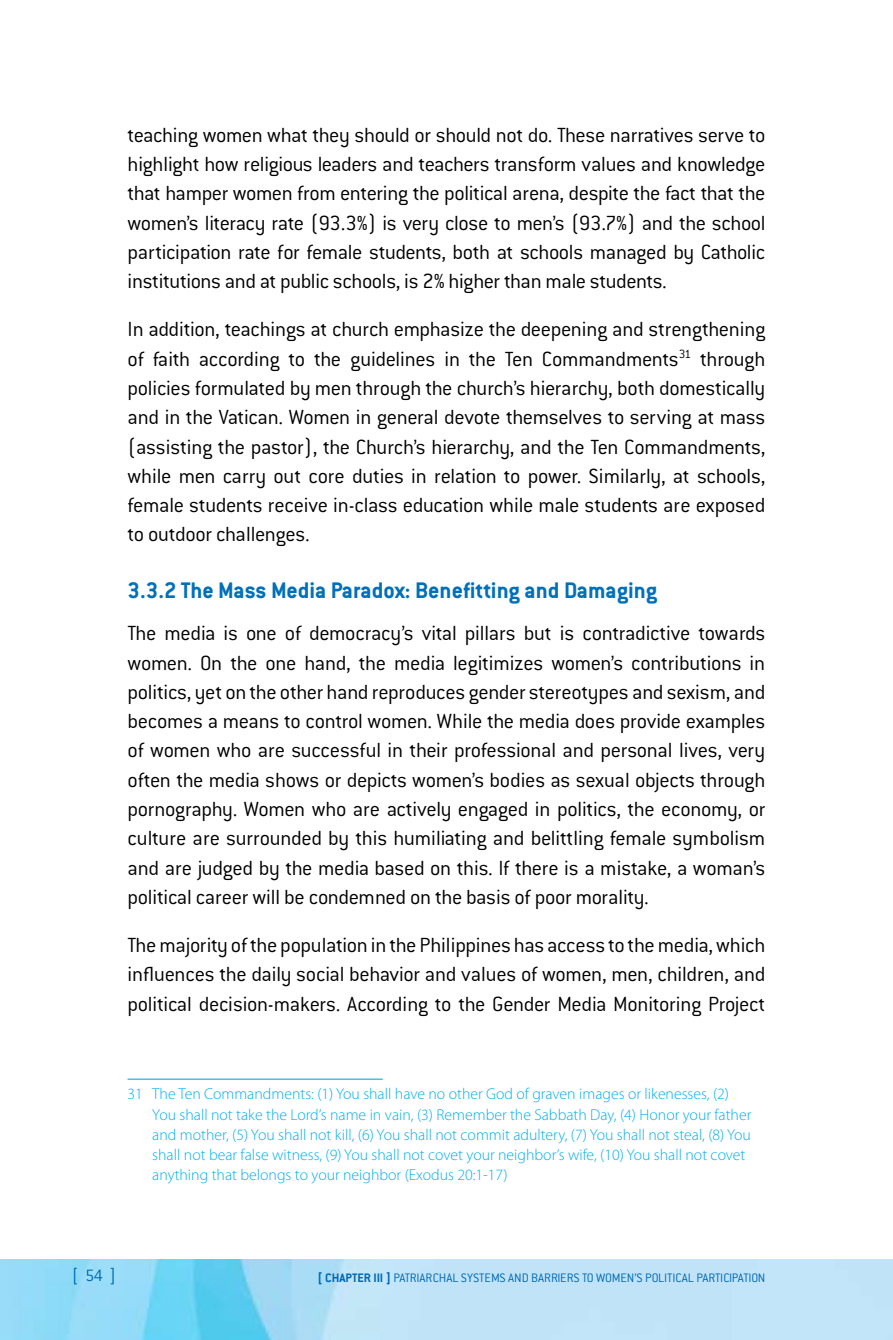
<style>
.page{position:relative;width:893px;height:1340px;background:#fff}
.page>*{position:absolute;margin:0;border:0;box-sizing:border-box;transform-origin:0 0}
.t1{font:700 24.75px "Conduit ITC Std";color:#0070b9}
.t2{font:300 22.5px/29.2px "Conduit ITC Std";letter-spacing:-.015em;color:#000;text-align:justify}
.t3{font:300 18px "Conduit ITC Std";color:#0068b4}
.t4{font:300 15.75px/20.2px "Myriad Pro";color:#00aeef}
.t5{font:300 13.5px "Conduit ITC Std";letter-spacing:-.01em;color:#0068b4}
.t6{font:700 13.5px "Conduit ITC Std";color:#0068b4}
.s1{font-weight:300}
</style>
<div class="page">
<img style="left:0;top:1259px;width:893px;height:80px">
<hr style="left:128px;top:1078px;width:255px;height:1px;background:#00aeef">
<p class="t2" style="left:128px;top:119px;width:639px">teaching women what they should or should not do. These narratives serve to highlight how religious leaders and teachers transform values and knowledge that hamper women from entering the political arena, despite the fact that the women’s literacy rate (93.3%) is very close to men’s (93.7%) and the school participation rate for female students, both at schools managed by Catholic institutions and at public schools, is 2% higher than male students.</p>
<p class="t2" style="left:128px;top:314px;width:639px">In addition, teachings at church emphasize the deepening and strengthening of faith according to the guidelines in the Ten Commandments<sup>31</sup> through policies formulated by men through the church’s hierarchy, both domestically and in the Vatican. Women in general devote themselves to serving at mass (assisting the pastor), the Church’s hierarchy, and the Ten Commandments, while men carry out core duties in relation to power. Similarly, at schools, female students receive in-class education while male students are exposed to outdoor challenges.</p>
<p class="t1" style="left:128px;top:575px;width:531px">3.3.2 The Mass Media Paradox: Benefitting and Damaging</p>
<p class="t2" style="left:128px;top:618px;width:639px">The media is one of democracy’s vital pillars but is contradictive towards women. On the one hand, the media legitimizes women’s contributions in politics, yet on the other hand reproduces gender stereotypes and sexism, and becomes a means to control women. While the media does provide examples of women who are successful in their professional and personal lives, very often the media shows or depicts women’s bodies as sexual objects through pornography. Women who are actively engaged in politics, the economy, or culture are surrounded by this humiliating and belittling female symbolism and are judged by the media based on this. If there is a mistake, a woman’s political career will be condemned on the basis of poor morality.</p>
<p class="t2" style="left:128px;top:929px;width:639px">The majority of the population in the Philippines has access to the media, which influences the daily social behavior and values of women, men, children, and political decision-makers. According to the Gender Media Monitoring Project</p>
<p class="t4" style="left:152px;top:1083px;width:600px;text-indent:-25px">31 The Ten Commandments: (1) You shall have no other God of graven images or likenesses, (2)<br>You shall not take the Lord’s name in vain, (3) Remember the Sabbath Day, (4) Honor your father and mother, (5) You shall not kill, (6) You shall not commit adultery, (7) You shall not steal, (8) You shall not bear false witness, (9) You shall not covet your neighbor’s wife, (10) You shall not covet anything that belongs to your neighbor (Exodus 20:1-17)</p>
<p class="t3" style="left:72px;top:1264px;width:46px">[ 54 ]</p>
<p class="t6" style="left:318px;top:1269px;width:89px">[ CHAPTER III ] <span class="s1">Patriarchal</span></p>
<p class="t5" style="left:461px;top:1269px;width:14px">Systems</p>
<p class="t5" style="left:508px;top:1269px;width:37px">and Barriers</p>
<p class="t5" style="left:582px;top:1269px;width:31px">to Women</p>
<p class="t5" style="left:634px;top:1269px;width:24px">’s Political</p>
<p class="t5" style="left:696px;top:1269px;width:13px">Participation</p>
</div>
